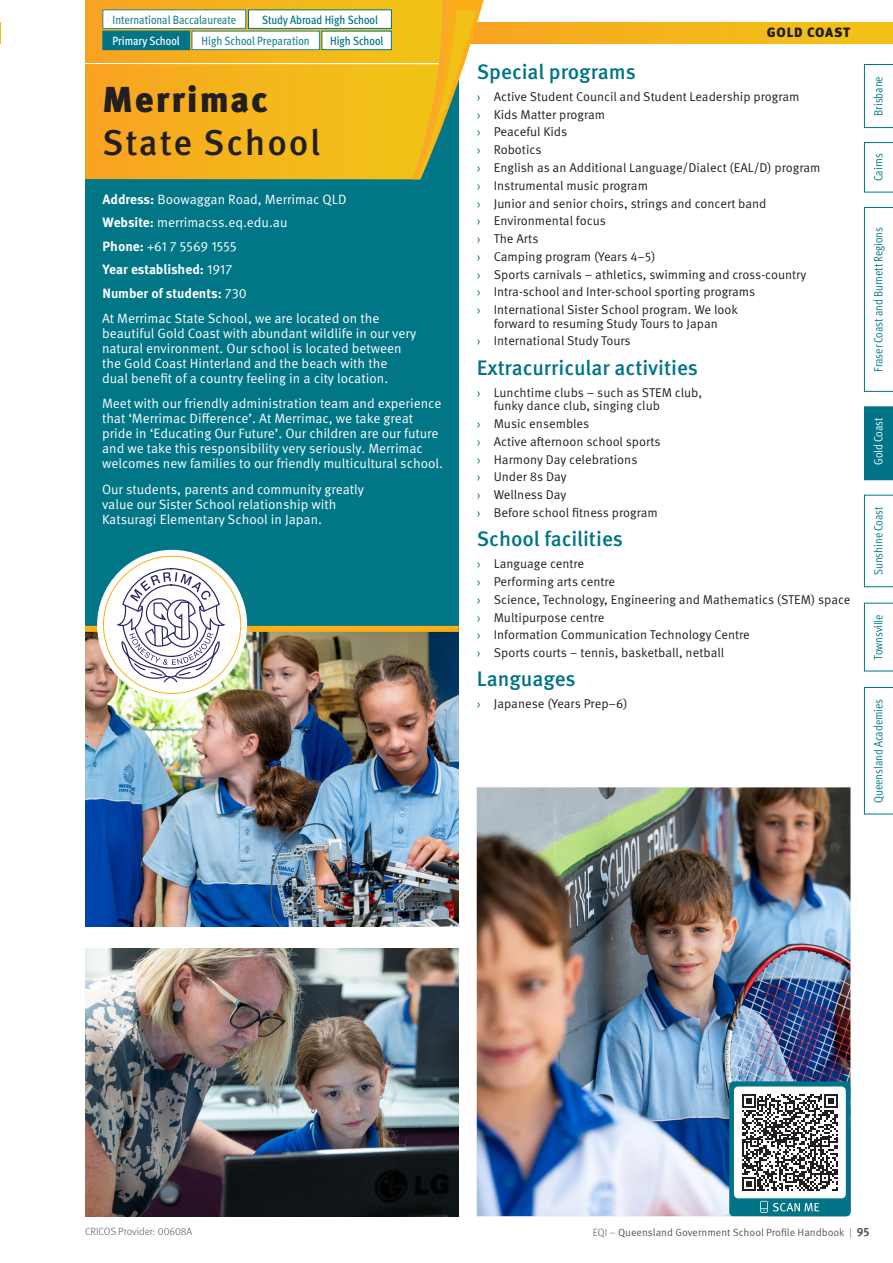
<style>
.page{position:relative;width:893px;height:1263px;background:#fff}
.page>*{position:absolute;margin:0;border:0;box-sizing:border-box;transform-origin:0 0}
.Heading_2{font:500 36px/43.2px "Meta OT";letter-spacing:.05em;color:#231f20}
.Heading_3{font:500 21px "Meta OT";color:#017587}
.Body{font:13.5px/15px "Meta OT Norm";color:#fff}
.Body-2{font:700 13.5px "Meta OT";letter-spacing:-.005em;color:#fff}
.t1{font:900 13.5px "Meta OT";letter-spacing:.06em;color:#231f20}
.t2{font:12.75px/13.5px "Meta OT Norm";color:#231f20;text-align:center}
.Tabs{font:12px "Meta OT Cond Norm";letter-spacing:-.005em;color:#017587}
.Cyan_Box_Text{font:500 condensed 12px "Meta OT";color:#017587}
.Heading_3-2{font:500 condensed 12px "Meta OT";letter-spacing:-.005em;color:#2c8798}
.Cyan_Box_Text-2{font:500 condensed 12px "Meta OT";color:#2c8798}
.Cyan_Box_Text-3{font:500 condensed 12px "Meta OT";color:#fff}
.Tabs-2{font:12px "Meta OT Cond Norm";letter-spacing:-.005em;color:#fff}
.t3{font:10.5px "Meta OT Norm";color:#57585a}
.t4{font:300 10.5px "Meta OT";color:#57585a}
.s1{font-weight:900}
.s2{font-family:"Meta OT";font-weight:700}
.s3{font-family:"Meta OT Norm";font-weight:400}
.s4{color:#017587}
.s5{font-family:"Meta OT";font-weight:300}
.s6{font-family:"Meta OT";font-weight:700;font-size:12px}
</style>
<div class="page">
<svg style="left:0;top:22px;width:1px;height:21px"></svg>
<img style="left:85px;top:632px;width:374px;height:295px">
<div style="left:85px;top:71px;width:374px;height:558px;background:#007687"></div>
<div style="left:85px;top:626px;width:374px;height:6px;background:#faaf18"></div>
<svg style="left:97px;top:550px;width:150px;height:150px;fill:#fff"></svg>
<svg style="left:116px;top:567px;width:110px;height:116px"></svg>
<img style="left:85px;top:948px;width:374px;height:268px">
<img style="left:477px;top:787px;width:373px;height:429px">
<div style="left:459px;top:22px;width:434px;height:21px;background:linear-gradient(to right,#f8a421,#f1c417)"></div>
<svg style="left:85px;top:0;width:402px;height:179px"></svg>
<div style="left:729px;top:1081px;width:121px;height:135px;background:#017587;border-radius:4px"></div>
<svg style="left:760px;top:1201px;width:59px;height:12px"></svg>
<svg style="left:864px;top:64px;width:29px;height:64px"></svg>
<svg style="left:864px;top:142px;width:29px;height:50px"></svg>
<svg style="left:864px;top:207px;width:29px;height:185px"></svg>
<div style="left:864px;top:406px;width:29px;height:74px;background:#017587"></div>
<svg style="left:864px;top:495px;width:29px;height:92px"></svg>
<svg style="left:864px;top:603px;width:29px;height:68px"></svg>
<svg style="left:864px;top:687px;width:29px;height:127px"></svg>
<div style="left:734px;top:1086px;width:112px;height:112px;background:#fff;border-radius:4px"></div>
<svg style="left:742px;top:1094px;width:96px;height:96px"></svg>
<p class="Heading_3-2" style="left:112px;top:12px;width:125px">International Baccalaureate</p>
<p class="Cyan_Box_Text" style="left:262px;top:12px;width:117px">Study Abroad High School</p>
<p class="Cyan_Box_Text-3" style="left:112px;top:33px;width:69px">Primary School</p>
<p class="Cyan_Box_Text-2" style="left:202px;top:33px;width:110px">High School Preparation</p>
<p class="Cyan_Box_Text" style="left:330px;top:33px;width:55px">High School</p>
<p class="Heading_2" style="left:102px;top:79px;width:220px"><span class="s1">Merrimac<br></span>State School</p>
<p class="Body" style="left:103px;top:192px;width:245px"><span class="s2">Address:</span> Boowaggan Road, Merrimac QLD</p>
<p class="Body" style="left:103px;top:215px;width:187px"><span class="s2">Website:</span> merrimacss.eq.edu.au</p>
<p class="Body" style="left:103px;top:239px;width:136px"><span class="s2">Phone:</span> +61 7 5569 1555</p>
<p class="Body-2" style="left:103px;top:261px;width:131px">Year established: <span class="s3">1917</span></p>
<p class="Body-2" style="left:103px;top:284px;width:146px">Number of students: <span class="s3">730</span></p>
<p class="Body" style="left:102px;top:311px;width:316px">At Merrimac State School, we are located on the beautiful Gold Coast with abundant wildlife in our very natural environment. Our school is located between the Gold Coast Hinterland and the beach with the dual benefit of a country feeling in a city location.</p>
<p class="Body" style="left:102px;top:396px;width:342px">Meet with our friendly administration team and experience that ‘Merrimac Difference’. At Merrimac, we take great pride in ‘Educating Our Future’. Our children are our future and we take this responsibility very seriously. Merrimac welcomes new families to our friendly multicultural school.</p>
<p class="Body" style="left:102px;top:482px;width:263px">Our students, parents and community greatly value our Sister School relationship with<br>Katsuragi Elementary School in Japan.</p>
<p class="t1" style="left:767px;top:25px;width:85px">GOLD COAST</p>
<p class="Heading_3" style="left:477px;top:59px;width:161px">Special programs</p>
<p class="t2" style="left:477px;top:90px;width:324px"><span class="s4">›</span> Active Student Council and Student Leadership program</p>
<p class="t2" style="left:477px;top:108px;width:130px"><span class="s4">›</span> Kids Matter program</p>
<p class="t2" style="left:477px;top:125px;width:92px"><span class="s4">›</span> Peaceful Kids</p>
<p class="t2" style="left:477px;top:143px;width:66px"><span class="s4">›</span> Robotics</p>
<p class="t2" style="left:477px;top:161px;width:345px"><span class="s4">›</span> English as an Additional Language/Dialect (EAL/D) program</p>
<p class="t2" style="left:477px;top:179px;width:173px"><span class="s4">›</span> Instrumental music program</p>
<p class="t2" style="left:477px;top:196px;width:291px"><span class="s4">›</span> Junior and senior choirs, strings and concert band</p>
<p class="t2" style="left:477px;top:214px;width:131px"><span class="s4">›</span> Environmental focus</p>
<p class="t2" style="left:477px;top:232px;width:63px"><span class="s4">›</span> The Arts</p>
<p class="t2" style="left:477px;top:250px;width:180px"><span class="s4">›</span> Camping program (Years 4–5)</p>
<p class="t2" style="left:477px;top:267px;width:331px"><span class="s4">›</span> Sports carnivals – athletics, swimming and cross-country</p>
<p class="t2" style="left:477px;top:285px;width:280px"><span class="s4">›</span> Intra-school and Inter-school sporting programs</p>
<p class="t2" style="left:477px;top:303px;width:263px"><span class="s4">›</span> International Sister School program. We look forward to resuming Study Tours to Japan</p>
<p class="t2" style="left:477px;top:334px;width:155px"><span class="s4">›</span> International Study Tours</p>
<p class="Heading_3" style="left:477px;top:354px;width:223px">Extracurricular activities</p>
<p class="t2" style="left:494px;top:386px;width:210px;text-align:left;text-indent:-17px"><span class="s4">›</span> Lunchtime clubs – such as STEM club, funky dance club, singing club</p>
<p class="t2" style="left:477px;top:417px;width:114px"><span class="s4">›</span> Music ensembles</p>
<p class="t2" style="left:477px;top:435px;width:185px"><span class="s4">›</span> Active afternoon school sports</p>
<p class="t2" style="left:477px;top:452px;width:162px"><span class="s4">›</span> Harmony Day celebrations</p>
<p class="t2" style="left:477px;top:470px;width:92px"><span class="s4">›</span> Under 8s Day</p>
<p class="t2" style="left:477px;top:488px;width:91px"><span class="s4">›</span> Wellness Day</p>
<p class="t2" style="left:477px;top:506px;width:183px"><span class="s4">›</span> Before school fitness program</p>
<p class="Heading_3" style="left:477px;top:526px;width:148px">School facilities</p>
<p class="t2" style="left:477px;top:557px;width:109px"><span class="s4">›</span> Language centre</p>
<p class="t2" style="left:477px;top:575px;width:140px"><span class="s4">›</span> Performing arts centre</p>
<p class="t2" style="left:477px;top:593px;width:375px"><span class="s4">›</span> Science, Technology, Engineering and Mathematics (STEM) space</p>
<p class="t2" style="left:477px;top:610px;width:129px"><span class="s4">›</span> Multipurpose centre</p>
<p class="t2" style="left:477px;top:628px;width:275px"><span class="s4">›</span> Information Communication Technology Centre</p>
<p class="t2" style="left:477px;top:646px;width:249px"><span class="s4">›</span> Sports courts – tennis, basketball, netball</p>
<p class="Heading_3" style="left:477px;top:666px;width:101px">Languages</p>
<p class="t2" style="left:477px;top:697px;width:152px"><span class="s4">›</span> Japanese (Years Prep–6)</p>
<p class="Tabs" style="left:871px;top:116px;width:41px;rotate:-90deg">Brisbane</p>
<p class="Tabs" style="left:871px;top:181px;width:29px;rotate:-90deg">Cairns</p>
<p class="Tabs" style="left:871px;top:372px;width:146px;rotate:-90deg">Fraser Coast and Burnett Regions</p>
<p class="Tabs-2" style="left:871px;top:464px;width:48px;rotate:-90deg">Gold Coast</p>
<p class="Tabs" style="left:871px;top:575px;width:70px;rotate:-90deg">Sunshine Coast</p>
<p class="Tabs" style="left:871px;top:659px;width:46px;rotate:-90deg">Townsville</p>
<p class="Tabs" style="left:871px;top:803px;width:105px;rotate:-90deg">Queensland Academies</p>
<p class="t4" style="left:85px;top:1225px;width:109px">CRICOS Provider: 00608A</p>
<p class="t3" style="left:593px;top:1226px;width:278px"><span class="s5">EQI –</span> Queensland Government School Profile Handbook <span class="s5">|</span> <span class="s6">95</span></p>
</div>
